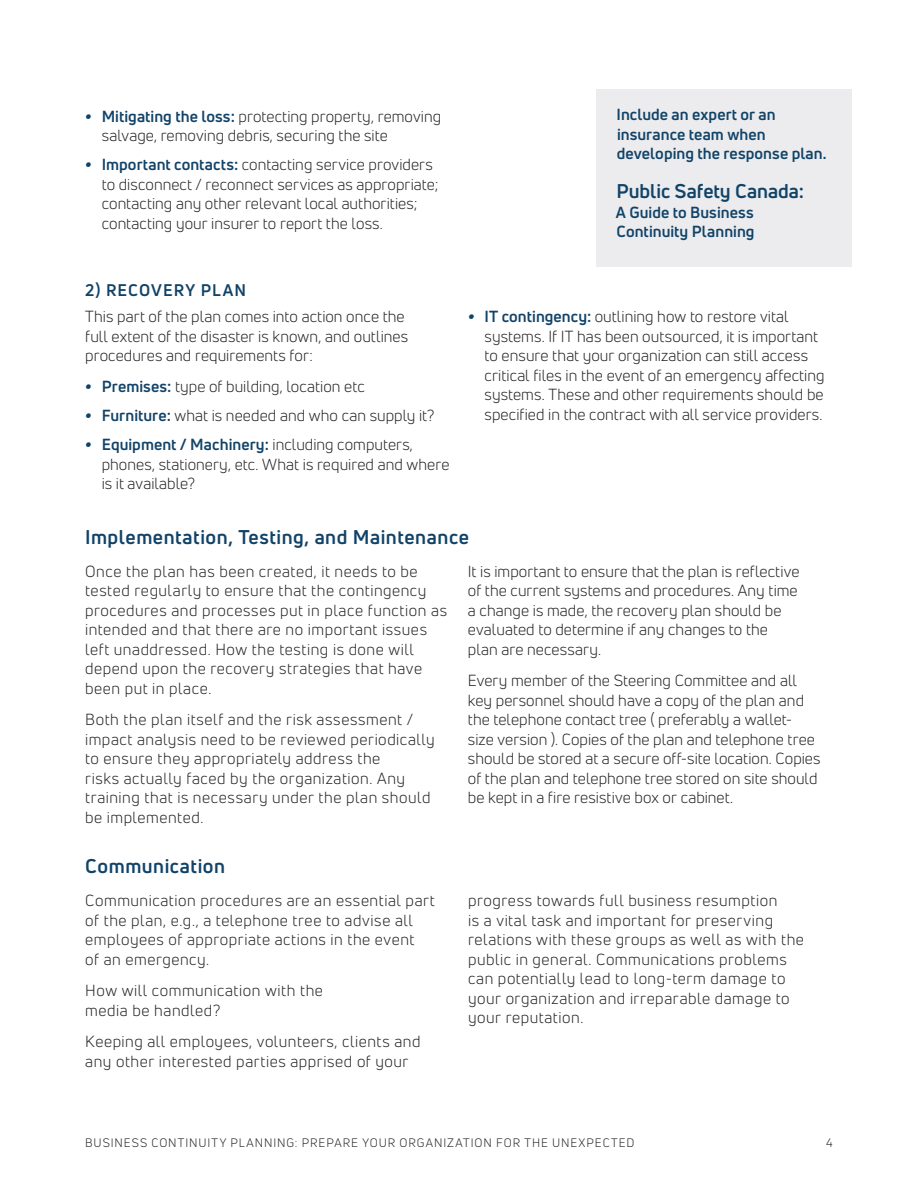
<style>
.page{position:relative;width:918px;height:1188px;background:#fff}
.page>*{position:absolute;margin:0;border:0;box-sizing:border-box;transform-origin:0 0}
.t1{font:700 19.5px "Uni Neue";letter-spacing:.025em;color:#114368}
.t2{font:700 19.5px "Uni Neue";color:#114368}
.t3{font:700 16.5px "Uni Neue";letter-spacing:.065em;color:#114368}
.t4{font:15.75px/19.5px "Uni Neue";letter-spacing:.02em;color:#231f20}
.t5{font:700 15.75px/19.5px "Uni Neue";letter-spacing:.005em;color:#114368}
.t6{font:12px "Uni Neue";letter-spacing:.08em;color:#231f20}
.s1{font-weight:900;font-style:italic;color:#114368}
.s2{font-weight:700;color:#114368}
</style>
<div class="page">
<div style="left:597px;top:89px;width:255px;height:178px;background:#ececee"></div>
<p class="t4" style="left:102px;top:106px;width:341px;text-indent:-16px"><span class="s1">•</span> <span class="s2">Mitigating the loss:</span> protecting property, removing salvage, removing debris, securing the site</p>
<p class="t4" style="left:102px;top:155px;width:338px;text-indent:-16px"><span class="s1">•</span> <span class="s2">Important contacts:</span> contacting service providers to disconnect / reconnect services as appropriate; contacting any other relevant local authorities; contacting your insurer to report the loss.</p>
<h3 class="t3" style="left:85px;top:280px;width:163px">2) RECOVERY PLAN</h3>
<p class="t4" style="left:85px;top:307px;width:325px">This part of the plan comes into action once the full extent of the disaster is known, and outlines procedures and requirements for:</p>
<p class="t4" style="left:85px;top:376px;width:281px"><span class="s1">•</span> <span class="s2">Premises:</span> type of building, location etc</p>
<p class="t4" style="left:85px;top:406px;width:351px"><span class="s1">•</span> <span class="s2">Furniture:</span> what is needed and who can supply it?</p>
<p class="t4" style="left:102px;top:435px;width:349px;text-indent:-16px"><span class="s1">•</span> <span class="s2">Equipment / Machinery:</span> including computers, phones, stationery, etc. What is required and where is it available?</p>
<h2 class="t5" style="left:617px;top:105px;width:212px">Include an expert or an insurance team when developing the response plan.</h2>
<h2 class="t2" style="left:616px;top:179px;width:189px">Public Safety Canada:</h2>
<h2 class="t5" style="left:616px;top:202px;width:140px">A Guide to Business<br>Continuity Planning</h2>
<p class="t4" style="left:485px;top:307px;width:342px;text-indent:-16px"><span class="s1">•</span> <span class="s2">IT contingency:</span> outlining how to restore vital systems. If IT has been outsourced, it is important to ensure that your organization can still access critical files in the event of an emergency affecting systems. These and other requirements should be specified in the contract with all service providers.</p>
<h3 class="t1" style="left:85px;top:525px;width:385px">Implementation, Testing, and Maintenance</h3>
<p class="t4" style="left:85px;top:562px;width:363px">Once the plan has been created, it needs to be tested regularly to ensure that the contingency procedures and processes put in place function as intended and that there are no important issues left unaddressed. How the testing is done will depend upon the recovery strategies that have been put in place.</p>
<p class="t4" style="left:85px;top:710px;width:351px">Both the plan itself and the risk assessment / impact analysis need to be reviewed periodically to ensure they appropriately address the<br>risks actually faced by the organization. Any training that is necessary under the plan should be implemented.</p>
<p class="t4" style="left:468px;top:562px;width:333px">It is important to ensure that the plan is reflective of the current systems and procedures. Any time a change is made, the recovery plan should be evaluated to determine if any changes to the plan are necessary.</p>
<p class="t4" style="left:468px;top:671px;width:354px">Every member of the Steering Committee and all key personnel should have a copy of the plan and the telephone contact tree ( preferably a wallet&shy;size version ). Copies of the plan and telephone tree should be stored at a secure off-site location. Copies of the plan and telephone tree stored on site should be kept in a fire resistive box or cabinet.</p>
<h3 class="t1" style="left:85px;top:854px;width:141px">Communication</h3>
<p class="t4" style="left:85px;top:891px;width:351px">Communication procedures are an essential part of the plan, e.g., a telephone tree to advise all employees of appropriate actions in the event<br>of an emergency.</p>
<p class="t4" style="left:85px;top:981px;width:239px">How will communication with the media be handled?</p>
<p class="t4" style="left:85px;top:1032px;width:337px">Keeping all employees, volunteers, clients and any other interested parties apprised of your</p>
<p class="t4" style="left:468px;top:891px;width:337px">progress towards full business resumption<br>is a vital task and important for preserving relations with these groups as well as with the public in general. Communications problems can potentially lead to long-term damage to your organization and irreparable damage to your reputation.</p>
<p class="t6" style="left:85px;top:1136px;width:551px">BUSINESS CONTINUITY PLANNING: PREPARE YOUR ORGANIZATION FOR THE UNEXPECTED</p>
<p class="t6" style="left:826px;top:1136px;width:8px">4</p>
</div>
